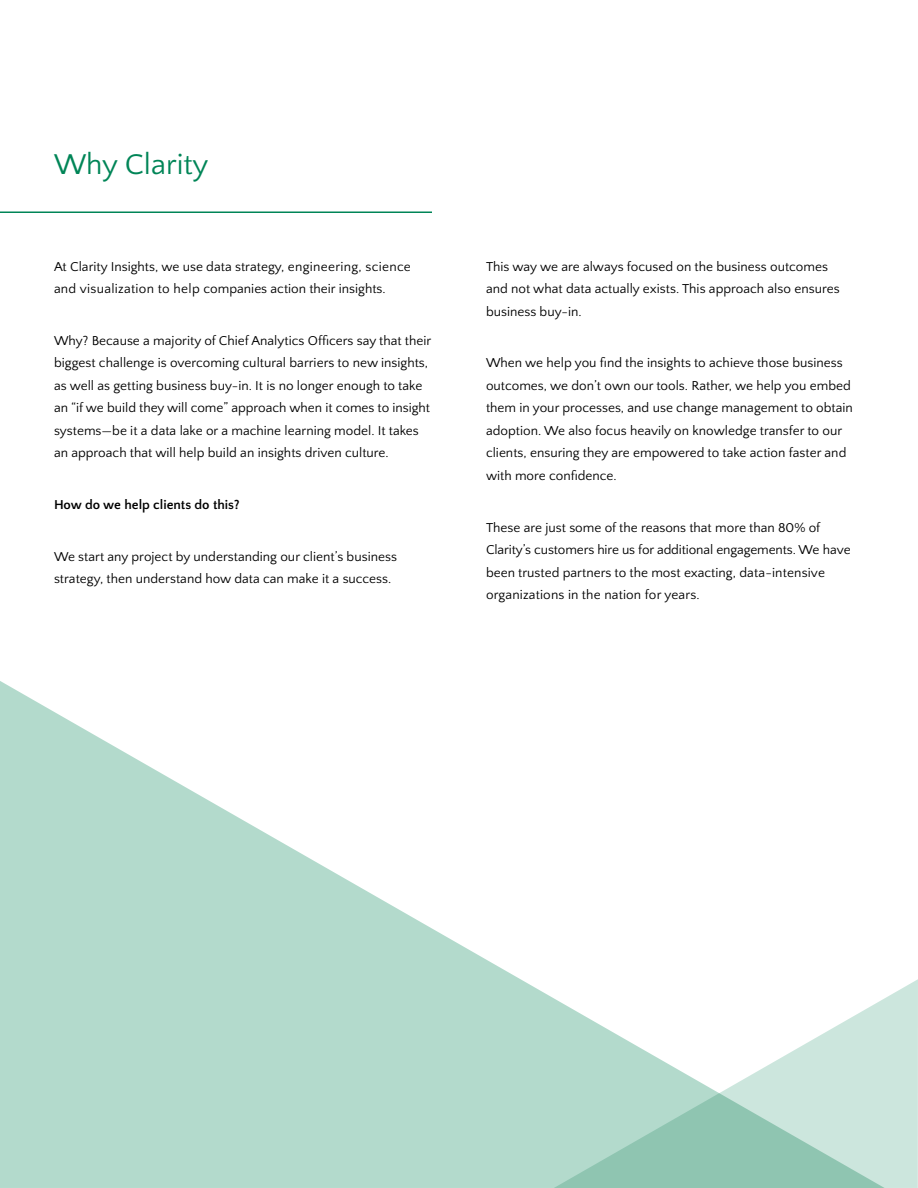
<style>
.page{position:relative;width:918px;height:1188px;background:#fff}
.page>*{position:absolute;margin:0;border:0;box-sizing:border-box;transform-origin:0 0}
.t1{font:30px "Quattrocento Sans";color:#008557}
.t2{font:13.5px/22.5px "Quattrocento Sans";color:#000}
.t3{font:700 13.5px "Quattrocento Sans";color:#000}
</style>
<div class="page">
<svg style="left:0;top:681px;width:554px;height:507px;fill:#b3dacc"></svg>
<svg style="left:554px;top:979px;width:364px;height:209px"></svg>
<hr style="left:0;top:212px;width:432px;height:1px;background:#008557">
<h1 class="t1" style="left:54px;top:148px;width:156px">Why Clarity</h1>
<p class="t2" style="left:54px;top:255px;width:358px">At Clarity Insights, we use data strategy, engineering, science and visualization to help companies action their insights.</p>
<p class="t2" style="left:54px;top:330px;width:379px">Why? Because a majority of Chief Analytics Officers say that their biggest challenge is overcoming cultural barriers to new insights, as well as getting business buy-in. It is no longer enough to take an “if we build they will come” approach when it comes to insight systems—be it a data lake or a machine learning model. It takes an approach that will help build an insights driven culture.</p>
<p class="t3" style="left:54px;top:498px;width:187px">How do we help clients do this?</p>
<p class="t2" style="left:54px;top:546px;width:344px">We start any project by understanding our client’s business strategy, then understand how data can make it a success.</p>
<p class="t2" style="left:486px;top:255px;width:355px">This way we are always focused on the business outcomes and not what data actually exists. This approach also ensures business buy-in.</p>
<p class="t2" style="left:486px;top:352px;width:368px">When we help you find the insights to achieve those business outcomes, we don’t own our tools. Rather, we help you embed them in your processes, and use change management to obtain adoption. We also focus heavily on knowledge transfer to our clients, ensuring they are empowered to take action faster and with more confidence.</p>
<p class="t2" style="left:486px;top:516px;width:366px">These are just some of the reasons that more than 80% of Clarity’s customers hire us for additional engagements. We have been trusted partners to the most exacting, data-intensive organizations in the nation for years.</p>
</div>
